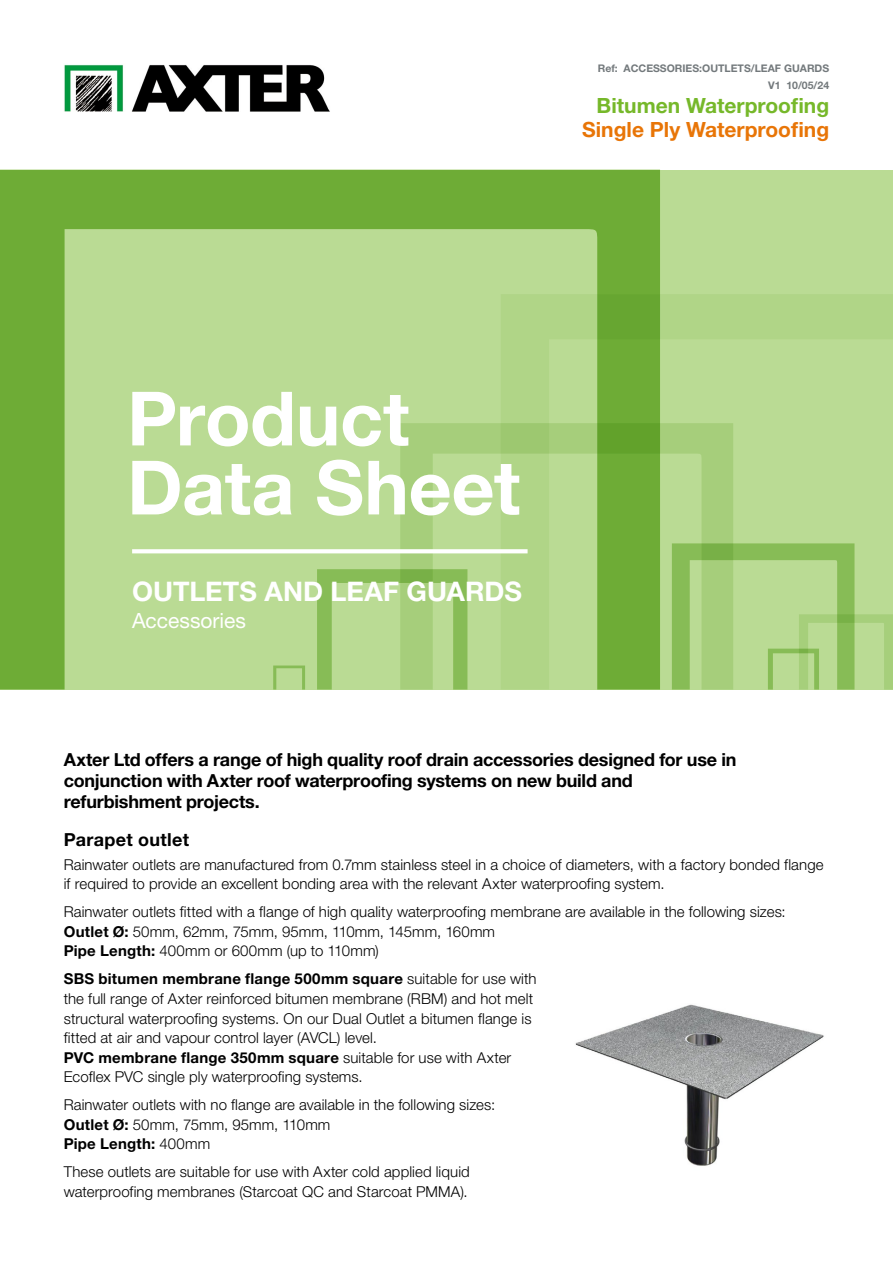
<style>
.page{position:relative;width:893px;height:1263px;background:#fff}
.page>*{position:absolute;margin:0;border:0;box-sizing:border-box;transform-origin:0 0}
.t1{font:700 75px/69px "Helvetica Neue LT Std";letter-spacing:-.005em;color:#fff}
.t2{font:700 27px "Helvetica Neue LT Std";color:#fff}
.t3{font:700 21px "Helvetica Neue LT Std";color:#e87507}
.t4{font:700 21px "Helvetica Neue LT Std";color:#76b82a}
.t5{font:21px "Helvetica Neue LT Std";color:#fff}
.t6{font:700 18px/21px "Helvetica Neue LT Std";letter-spacing:-.015em;color:#000}
.t7{font:700 18px "Helvetica Neue LT Std";letter-spacing:.02em;color:#000}
.t8{font:300 15px/19.5px "Helvetica Neue LT Std";letter-spacing:.005em;color:#000}
.t9{font:700 10.5px/17px "Helvetica Neue LT Std";color:#73797c;text-align:right}
.s1{font-weight:700}
</style>
<div class="page">
<div style="left:0;top:170px;width:893px;height:519px;background:#badb94"></div>
<svg style="left:0;top:170px;width:660px;height:519px"></svg>
<svg style="left:501px;top:294px;width:392px;height:395px"></svg>
<svg style="left:273px;top:665px;width:32px;height:24px"></svg>
<svg style="left:132px;top:549px;width:396px;height:4px;background:#fbfcf8"></svg>
<img style="left:64px;top:64px;width:266px;height:47px">
<img style="left:575px;top:1004px;width:249px;height:162px">
<p class="t9" style="left:598px;top:59px;width:233px">Ref: ACCESSORIES:OUTLETS/LEAF GUARDS<br>V1 10/05/24</p>
<h3 class="t4" style="left:597px;top:92px;width:234px">Bitumen Waterproofing</h3>
<h3 class="t3" style="left:582px;top:116px;width:248px">Single Ply Waterproofing</h3>
<h1 class="t1" style="left:127px;top:383px;width:395px">Product<br>Data Sheet</h1>
<h2 class="t2" style="left:132px;top:574px;width:391px">OUTLETS AND LEAF GUARDS</h2>
<h3 class="t5" style="left:132px;top:608px;width:115px">Accessories</h3>
<p class="t6" style="left:64px;top:749px;width:674px">Axter Ltd offers a range of high quality roof drain accessories designed for use in conjunction with Axter roof waterproofing systems on new build and refurbishment projects.</p>
<p class="t7" style="left:64px;top:829px;width:127px">Parapet outlet</p>
<p class="t8" style="left:64px;top:854px;width:761px">Rainwater outlets are manufactured from 0.7mm stainless steel in a choice of diameters, with a factory bonded flange if required to provide an excellent bonding area with the relevant Axter waterproofing system.</p>
<p class="t8" style="left:64px;top:902px;width:723px">Rainwater outlets fitted with a flange of high quality waterproofing membrane are available in the following sizes:<br><span class="s1">Outlet Ø:</span> 50mm, 62mm, 75mm, 95mm, 110mm, 145mm, 160mm<br><span class="s1">Pipe Length:</span> 400mm or 600mm (up to 110mm)</p>
<p class="t8" style="left:64px;top:969px;width:474px"><span class="s1">SBS bitumen membrane flange 500mm square</span> suitable for use with the full range of Axter reinforced bitumen membrane (RBM) and hot melt structural waterproofing systems. On our Dual Outlet a bitumen flange is fitted at air and vapour control layer (AVCL) level.<br><span class="s1">PVC membrane flange 350mm square</span> suitable for use with Axter Ecoflex PVC single ply waterproofing systems.</p>
<p class="t8" style="left:64px;top:1094px;width:433px">Rainwater outlets with no flange are available in the following sizes:<br><span class="s1">Outlet Ø:</span> 50mm, 75mm, 95mm, 110mm<br><span class="s1">Pipe Length:</span> 400mm</p>
<p class="t8" style="left:64px;top:1161px;width:407px">These outlets are suitable for use with Axter cold applied liquid waterproofing membranes (Starcoat QC and Starcoat PMMA).</p>
</div>
